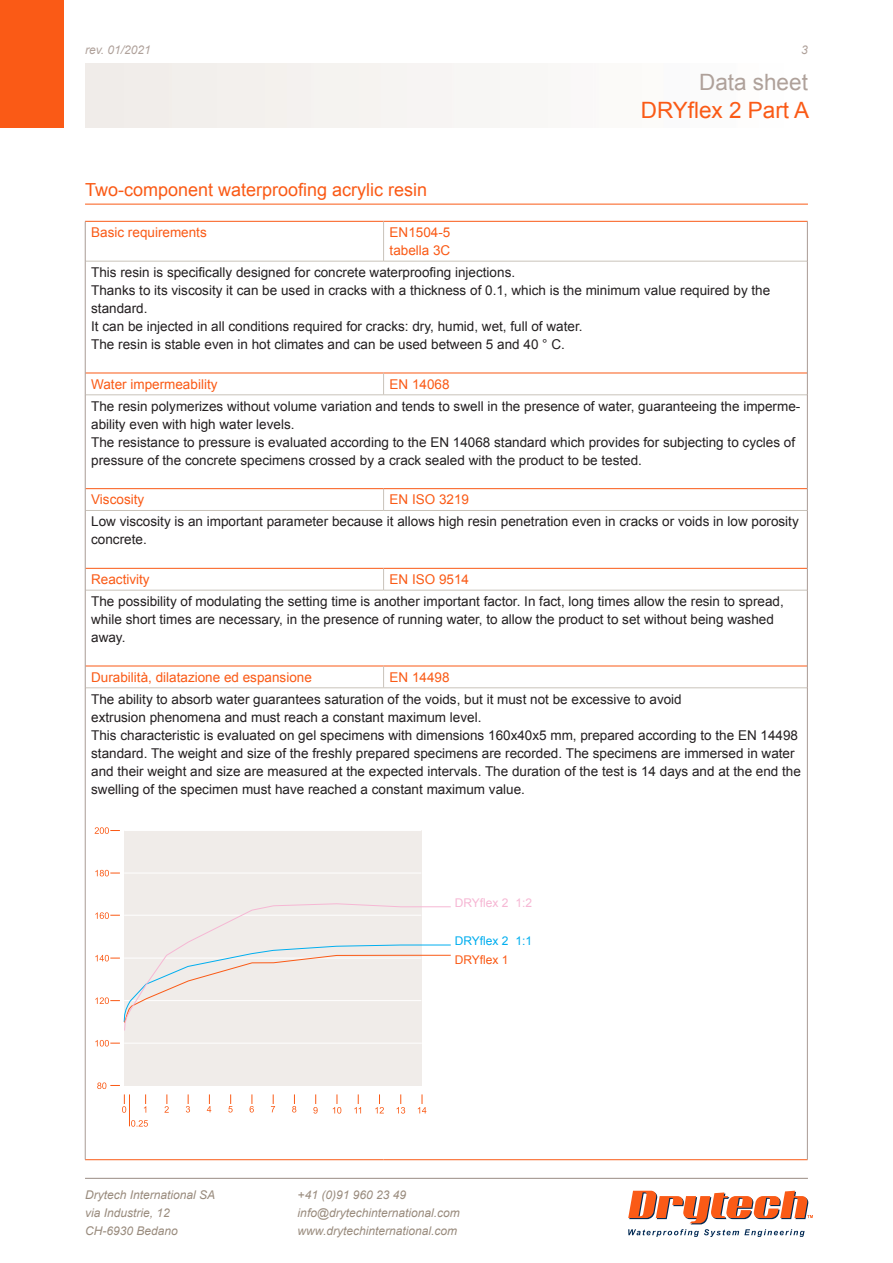
<style>
.page{position:relative;width:893px;height:1263px;background:#fff}
.page>*{position:absolute;margin:0;border:0;box-sizing:border-box;transform-origin:0 0}
.t1{font:22.5px "Arial";color:#fa5a16}
.t2{font:22.5px "Arial";color:#afa19a}
.t3{font:18px "Arial";color:#fa5a16}
.t4{font:13.5px/18px "Arial";color:#231f20}
.t5{font:13.5px "Arial";color:#fa5a16}
.t6{font:italic 12px/18px "Arial";color:#998b7d}
.t7{font:italic 12px "Arial";color:#afa19a}
.t8{font:12px "Arial";color:#f6b7d4}
.t9{font:12px "Arial";color:#00aeef}
.t10{font:12px "Arial";color:#fa5a16}
</style>
<div class="page">
<div style="left:0;top:0;width:64px;height:128px;background:#fa5a16"></div>
<svg style="left:628px;top:1191px;width:185px;height:46px"></svg>
<hr style="left:85px;top:1178px;width:723px;height:1px;background:#998b83">
<hr style="left:85px;top:204px;width:723px;height:1px;background:#fa5a16">
<hr style="left:85px;top:221px;width:299px;height:1px;background:#fa5a16">
<hr style="left:384px;top:221px;width:423px;height:1px;background:#fa5a16">
<hr style="left:85px;top:373px;width:299px;height:1px;background:#fa5a16">
<hr style="left:384px;top:373px;width:423px;height:1px;background:#fa5a16">
<hr style="left:85px;top:488px;width:299px;height:1px;background:#fa5a16">
<hr style="left:384px;top:488px;width:423px;height:1px;background:#fa5a16">
<hr style="left:85px;top:568px;width:299px;height:1px;background:#fa5a16">
<hr style="left:384px;top:568px;width:423px;height:1px;background:#fa5a16">
<hr style="left:85px;top:666px;width:299px;height:1px;background:#fa5a16">
<hr style="left:384px;top:666px;width:423px;height:1px;background:#fa5a16">
<hr style="left:85px;top:1159px;width:299px;height:1px;background:#fa5a16">
<hr style="left:384px;top:1159px;width:423px;height:1px;background:#fa5a16">
<hr style="left:383px;top:221px;width:1px;height:40px;background:#c9c3ba">
<hr style="left:85px;top:261px;width:299px;height:1px;background:#c9c3ba">
<hr style="left:384px;top:261px;width:423px;height:1px;background:#c9c3ba">
<svg style="left:383px;top:373px;width:1px;height:22px"></svg>
<hr style="left:85px;top:395px;width:299px;height:1px;background:#c9c3ba">
<hr style="left:384px;top:395px;width:423px;height:1px;background:#c9c3ba">
<svg style="left:383px;top:489px;width:1px;height:21px"></svg>
<hr style="left:85px;top:510px;width:299px;height:1px;background:#c9c3ba">
<hr style="left:384px;top:510px;width:423px;height:1px;background:#c9c3ba">
<svg style="left:383px;top:568px;width:1px;height:22px"></svg>
<hr style="left:85px;top:590px;width:299px;height:1px;background:#c9c3ba">
<hr style="left:384px;top:590px;width:423px;height:1px;background:#c9c3ba">
<svg style="left:383px;top:666px;width:1px;height:21px"></svg>
<hr style="left:85px;top:687px;width:299px;height:1px;background:#c9c3ba">
<hr style="left:384px;top:687px;width:423px;height:1px;background:#c9c3ba">
<hr style="left:85px;top:221px;width:1px;height:40px;background:#a99b95">
<hr style="left:807px;top:221px;width:1px;height:40px;background:#a99b95">
<hr style="left:85px;top:261px;width:1px;height:112px;background:#a99b95">
<hr style="left:807px;top:261px;width:1px;height:112px;background:#a99b95">
<svg style="left:85px;top:373px;width:1px;height:22px"></svg>
<svg style="left:807px;top:373px;width:1px;height:22px"></svg>
<hr style="left:85px;top:395px;width:1px;height:94px;background:#a99b95">
<hr style="left:807px;top:395px;width:1px;height:94px;background:#a99b95">
<svg style="left:85px;top:489px;width:1px;height:21px"></svg>
<svg style="left:807px;top:489px;width:1px;height:21px"></svg>
<hr style="left:85px;top:510px;width:1px;height:58px;background:#a99b95">
<hr style="left:807px;top:510px;width:1px;height:58px;background:#a99b95">
<svg style="left:85px;top:568px;width:1px;height:22px"></svg>
<svg style="left:807px;top:568px;width:1px;height:22px"></svg>
<hr style="left:85px;top:590px;width:1px;height:76px;background:#a99b95">
<hr style="left:807px;top:590px;width:1px;height:76px;background:#a99b95">
<svg style="left:85px;top:666px;width:1px;height:22px"></svg>
<svg style="left:807px;top:666px;width:1px;height:22px"></svg>
<hr style="left:85px;top:688px;width:1px;height:471px;background:#a99b95">
<hr style="left:807px;top:688px;width:1px;height:471px;background:#a99b95">
<div style="left:124px;top:830px;width:298px;height:256px;background:#f0ece9"></div>
<svg style="left:418px;top:1094px;width:8px;height:19px"></svg>
<svg style="left:397px;top:1094px;width:8px;height:19px"></svg>
<svg style="left:375px;top:1094px;width:9px;height:19px"></svg>
<svg style="left:354px;top:1094px;width:7px;height:19px"></svg>
<svg style="left:333px;top:1094px;width:8px;height:19px"></svg>
<svg style="left:313px;top:1094px;width:5px;height:19px"></svg>
<svg style="left:292px;top:1094px;width:4px;height:18px"></svg>
<svg style="left:271px;top:1094px;width:4px;height:18px"></svg>
<svg style="left:250px;top:1094px;width:4px;height:18px"></svg>
<svg style="left:228px;top:1094px;width:5px;height:18px"></svg>
<svg style="left:207px;top:1094px;width:4px;height:18px"></svg>
<svg style="left:186px;top:1094px;width:4px;height:18px"></svg>
<svg style="left:164px;top:1094px;width:5px;height:19px"></svg>
<svg style="left:144px;top:1094px;width:2px;height:19px"></svg>
<svg style="left:95px;top:827px;width:25px;height:7px"></svg>
<svg style="left:95px;top:870px;width:25px;height:6px"></svg>
<svg style="left:95px;top:1040px;width:25px;height:6px"></svg>
<svg style="left:97px;top:1082px;width:29px;height:31px"></svg>
<hr style="left:124px;top:873px;width:297px;height:1px;background:#fff">
<hr style="left:124px;top:1043px;width:298px;height:1px;background:#fff">
<hr style="left:124px;top:830px;width:297px;height:1px;background:#fff">
<hr style="left:129px;top:1094px;width:1px;height:32px;background:#fa5a16">
<svg style="left:131px;top:1120px;width:17px;height:7px"></svg>
<svg style="left:95px;top:903px;width:356px;height:128px"></svg>
<p class="t7" style="left:85px;top:42px;width:67px">rev. 01/2021</p>
<p class="t7" style="left:801px;top:42px;width:8px">3</p>
<h2 class="t3" style="left:85px;top:177px;width:344px">Two-component waterproofing acrylic resin</h2>
<h1 class="t2" style="left:699px;top:67px;width:110px">Data sheet</h1>
<h1 class="t1" style="left:641px;top:95px;width:170px">DRYflex 2 Part A</h1>
<p class="t5" style="left:91px;top:224px;width:117px">Basic requirements</p>
<p class="t5" style="left:390px;top:224px;width:62px">EN1504-5</p>
<p class="t5" style="left:390px;top:242px;width:62px">tabella 3C</p>
<p class="t4" style="left:91px;top:263px;width:425px">This resin is specifically designed for concrete waterproofing injections.</p>
<p class="t4" style="left:91px;top:281px;width:681px">Thanks to its viscosity it can be used in cracks with a thickness of 0.1, which is the minimum value required by the standard.</p>
<p class="t4" style="left:91px;top:317px;width:493px">It can be injected in all conditions required for cracks: dry, humid, wet, full of water.</p>
<p class="t4" style="left:91px;top:335px;width:475px">The resin is stable even in hot climates and can be used between 5 and 40 ° C.</p>
<p class="t5" style="left:91px;top:375px;width:128px">Water impermeability</p>
<p class="t5" style="left:390px;top:375px;width:62px">EN 14068</p>
<p class="t4" style="left:91px;top:397px;width:711px">The resin polymerizes without volume variation and tends to swell in the presence of water, guaranteeing the imperme&shy;ability even with high water levels.</p>
<p class="t4" style="left:91px;top:433px;width:705px">The resistance to pressure is evaluated according to the EN 14068 standard which provides for subjecting to cycles of</p>
<p class="t4" style="left:91px;top:451px;width:552px">pressure of the concrete specimens crossed by a crack sealed with the product to be tested.</p>
<p class="t5" style="left:91px;top:491px;width:55px">Viscosity</p>
<p class="t5" style="left:390px;top:491px;width:81px">EN ISO 3219</p>
<p class="t4" style="left:91px;top:513px;width:709px">Low viscosity is an important parameter because it allows high resin penetration even in cracks or voids in low porosity concrete.</p>
<p class="t5" style="left:91px;top:571px;width:60px">Reactivity</p>
<p class="t5" style="left:390px;top:571px;width:81px">EN ISO 9514</p>
<p class="t4" style="left:91px;top:592px;width:694px">The possibility of modulating the setting time is another important factor. In fact, long times allow the resin to spread, while short times are necessary, in the presence of running water, to allow the product to set without being washed away.</p>
<p class="t5" style="left:91px;top:668px;width:222px">Durabilità, dilatazione ed espansione</p>
<p class="t5" style="left:390px;top:668px;width:62px">EN 14498</p>
<p class="t4" style="left:91px;top:690px;width:592px">The ability to absorb water guarantees saturation of the voids, but it must not be excessive to avoid</p>
<p class="t4" style="left:91px;top:708px;width:392px">extrusion phenomena and must reach a constant maximum level.</p>
<p class="t4" style="left:91px;top:726px;width:711px">This characteristic is evaluated on gel specimens with dimensions 160x40x5 mm, prepared according to the EN 14498 standard. The weight and size of the freshly prepared specimens are recorded. The specimens are immersed in water and their weight and size are measured at the expected intervals. The duration of the test is 14 days and at the end the swelling of the specimen must have reached a constant maximum value.</p>
<p class="t8" style="left:455px;top:895px;width:79px">DRYflex 2 1:2</p>
<p class="t9" style="left:455px;top:933px;width:79px">DRYflex 2 1:1</p>
<p class="t10" style="left:455px;top:951px;width:55px">DRYflex 1</p>
<p class="t6" style="left:85px;top:1186px;width:132px">Drytech International SA via Industrie, 12<br>CH-6930 Bedano</p>
<p class="t6" style="left:298px;top:1186px;width:164px">+41 (0)91 960 23 49 info@drytechinternational.com www.drytechinternational.com</p>
</div>
